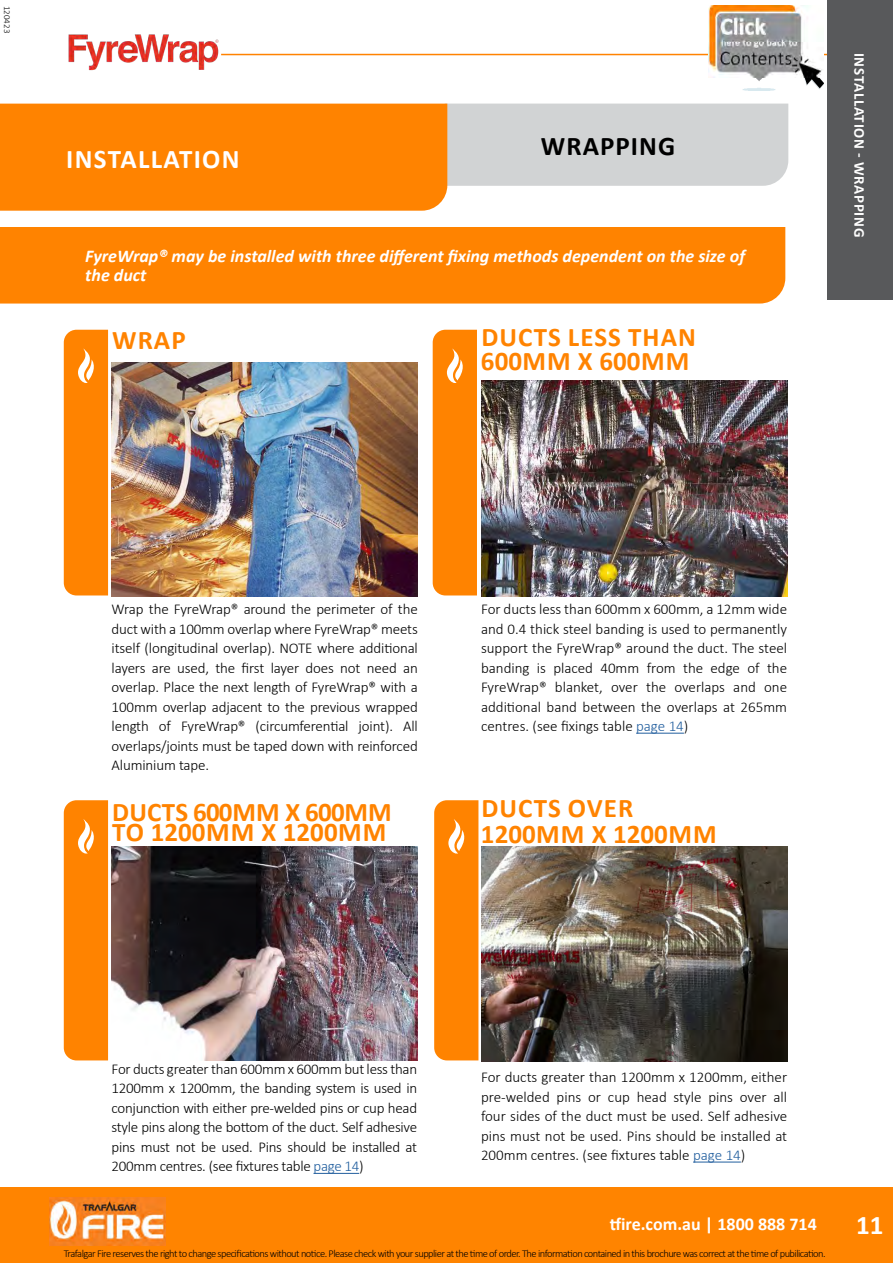
<style>
.page{position:relative;width:893px;height:1263px;background:#fff}
.page>*{position:absolute;margin:0;border:0;box-sizing:border-box;transform-origin:0 0}
.t1{font:700 27px/19.5px "Calibri";color:#ff8300}
.t2{font:700 27px/25.5px "Calibri";letter-spacing:.02em;color:#ff8300}
.t3{font:700 27px/24px "Calibri";letter-spacing:.04em;color:#ff8300}
.t4{font:700 27px "Calibri";letter-spacing:.05em;color:#fff}
.t5{font:700 27px "Calibri";letter-spacing:.04em;color:#000}
.t6{font:italic 700 18px/19.5px "Calibri";color:#fff}
.t7{font:700 18px "Calibri";color:#fff}
.t8{font:300 15px/19.5px "Calibri";letter-spacing:-.01em;color:#000;text-align:justify}
.t9{font:700 15px "Calibri";letter-spacing:.05em;color:#fff}
.t10{font:300 10.5px "Calibri";letter-spacing:-.05em;color:#000}
.t11{font:300 9px "Calibri";color:#000}
.s1{color:#215e9e}
</style>
<div class="page">
<img style="left:68px;top:34px;width:151px;height:36px">
<div style="left:0;top:1187px;width:893px;height:76px;background:#ff8400"></div>
<img style="left:50px;top:1197px;width:116px;height:48px">
<div style="left:447px;top:104px;width:341px;height:82px;background:#d1d3d4"></div>
<div style="left:0;top:104px;width:447px;height:107px;background:#ff8300"></div>
<div style="left:0;top:227px;width:785px;height:77px;background:#ff8300"></div>
<hr style="left:313px;top:1173px;width:46px;height:1px;background:#215e9e">
<hr style="left:693px;top:1162px;width:48px;height:1px;background:#215e9e">
<div style="left:64px;top:330px;width:44px;height:265px;background:#ff8300"></div>
<div style="left:433px;top:330px;width:44px;height:265px;background:#ff8300"></div>
<div style="left:64px;top:800px;width:44px;height:260px;background:#ff8300"></div>
<svg style="left:434px;top:800px;width:44px;height:260px;background:#ff8709"></svg>
<hr style="left:221px;top:54px;width:608px;height:1px;background:#ff8300">
<img style="left:708px;top:6px;width:115px;height:84px">
<div style="left:828px;top:0;width:65px;height:299px;background:#58595b"></div>
<hr style="left:636px;top:733px;width:48px;height:1px;background:#215e9e">
<img style="left:112px;top:362px;width:306px;height:234px">
<img style="left:481px;top:381px;width:306px;height:215px">
<img style="left:112px;top:847px;width:306px;height:213px">
<img style="left:481px;top:847px;width:306px;height:214px">
<p class="t11" style="left:13px;top:6px;width:28px;rotate:90deg">120423</p>
<h1 class="t4" style="left:66px;top:140px;width:175px">INSTALLATION</h1>
<h1 class="t5" style="left:541px;top:127px;width:136px">WRAPPING</h1>
<p class="t6" style="left:85px;top:245px;width:661px">FyreWrap® may be installed with three different fixing methods dependent on the size of the duct</p>
<h1 class="t2" style="left:112px;top:327px;width:75px">WRAP</h1>
<h1 class="t3" style="left:481px;top:325px;width:216px">DUCTS LESS THAN<br>600MM X 600MM</h1>
<p class="t9" style="left:870px;top:53px;width:186px;rotate:90deg">INSTALLATION - WRAPPING</p>
<p class="t8" style="left:112px;top:599px;width:308px">Wrap the FyreWrap® around the perimeter of the duct with a 100mm overlap where FyreWrap® meets itself (longitudinal overlap). NOTE where additional layers are used, the first layer does not need an overlap. Place the next length of FyreWrap® with a 100mm overlap adjacent to the previous wrapped length of FyreWrap® (circumferential joint). All overlaps/joints must be taped down with reinforced Aluminium tape.</p>
<h1 class="t1" style="left:112px;top:802px;width:281px">DUCTS 600MM X 600MM<br>TO 1200MM X 1200MM</h1>
<p class="t8" style="left:481px;top:599px;width:308px">For ducts less than 600mm x 600mm, a 12mm wide and 0.4 thick steel banding is used to permanently support the FyreWrap® around the duct. The steel banding is placed 40mm from the edge of the FyreWrap® blanket, over the overlaps and one additional band between the overlaps at 265mm centres. (see fixings table <span class="s1">page 14</span>)</p>
<h1 class="t2" style="left:481px;top:795px;width:237px">DUCTS OVER<br>1200MM X 1200MM</h1>
<p class="t8" style="left:112px;top:1059px;width:307px">For ducts greater than 600mm x 600mm but less than 1200mm x 1200mm, the banding system is used in conjunction with either pre-welded pins or cup head style pins along the bottom of the duct. Self adhesive pins must not be used. Pins should be installed at 200mm centres. (see fixtures table <span class="s1">page 14</span>)</p>
<p class="t8" style="left:481px;top:1067px;width:308px">For ducts greater than 1200mm x 1200mm, either pre-welded pins or cup head style pins over all four sides of the duct must be used. Self adhesive pins must not be used. Pins should be installed at 200mm centres. (see fixtures table <span class="s1">page 14</span>)</p>
<p class="t7" style="left:610px;top:1211px;width:209px">tfire.com.au | 1800 888 714</p>
<h1 class="t4" style="left:856px;top:1205px;width:29px">11</h1>
<p class="t10" style="left:64px;top:1247px;width:763px">Trafalgar Fire reserves the right to change specifications without notice. Please check with your supplier at the time of order. The information contained in this brochure was correct at the time of pubilication.</p>
</div>
